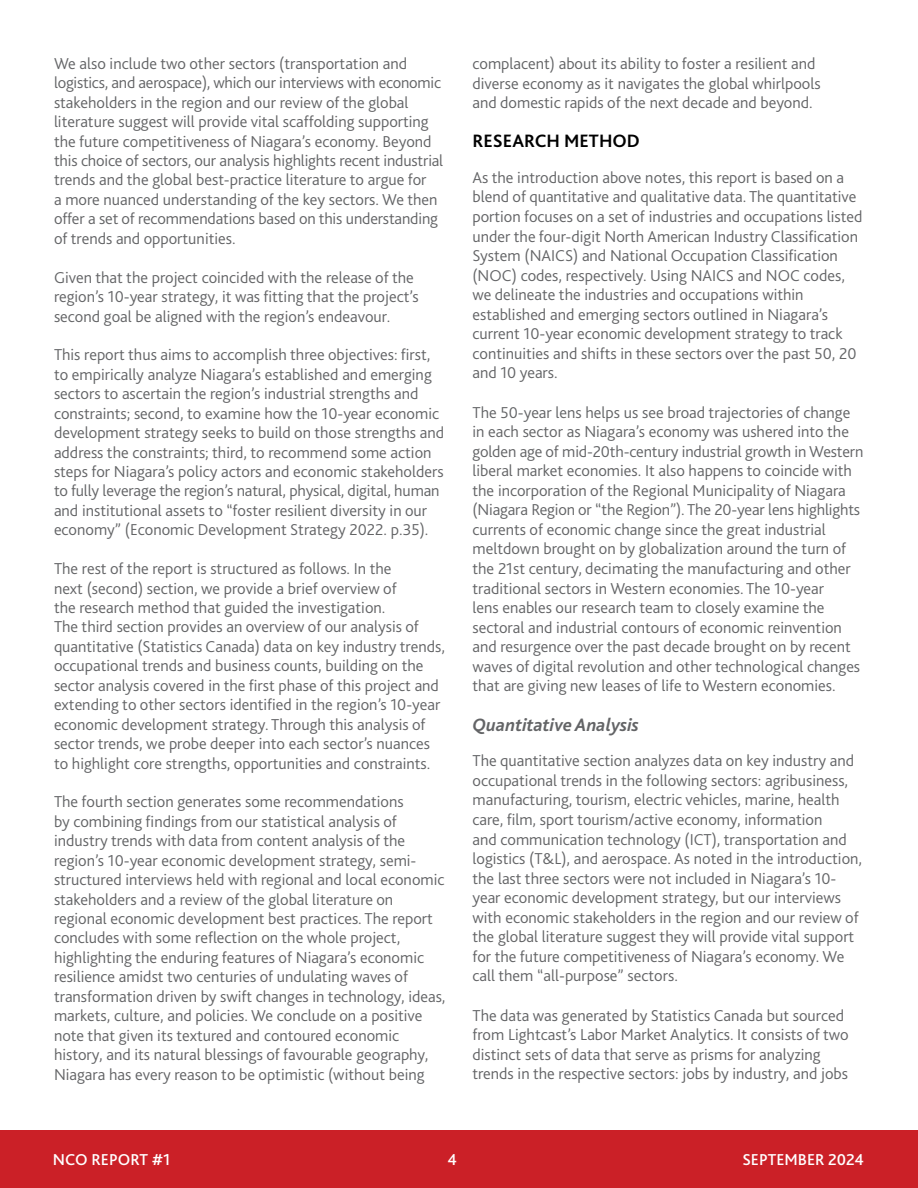
<style>
.page{position:relative;width:918px;height:1188px;background:#fff}
.page>*{position:absolute;margin:0;border:0;box-sizing:border-box;transform-origin:0 0}
.t1{font:italic 700 18.75px "Bliss 2";color:#636466}
.t2{font:700 18.75px "Bliss 2";color:#000}
.t3{font:300 16.5px/19.5px "Bliss 2";color:#636466}
.t4{font:500 16.5px "Bliss 2";color:#fff}
</style>
<div class="page">
<div style="left:0;top:1130px;width:918px;height:58px;background:#cb2027"></div>
<p class="t3" style="left:54px;top:53px;width:391px">We also include two other sectors (transportation and logistics, and aerospace), which our interviews with economic stakeholders in the region and our review of the global literature suggest will provide vital scaffolding supporting the future competitiveness of Niagara’s economy. Beyond this choice of sectors, our analysis highlights recent industrial trends and the global best-practice literature to argue for<br>a more nuanced understanding of the key sectors. We then offer a set of recommendations based on this understanding of trends and opportunities.</p>
<p class="t3" style="left:54px;top:267px;width:366px">Given that the project coincided with the release of the region’s 10-year strategy, it was fitting that the project’s second goal be aligned with the region’s endeavour.</p>
<p class="t3" style="left:54px;top:345px;width:392px">This report thus aims to accomplish three objectives: first, to empirically analyze Niagara’s established and emerging sectors to ascertain the region’s industrial strengths and constraints; second, to examine how the 10-year economic development strategy seeks to build on those strengths and address the constraints; third, to recommend some action steps for Niagara’s policy actors and economic stakeholders to fully leverage the region’s natural, physical, digital, human and institutional assets to “foster resilient diversity in our economy” (Economic Development Strategy 2022. p.35).</p>
<p class="t3" style="left:54px;top:559px;width:392px">The rest of the report is structured as follows. In the<br>next (second) section, we provide a brief overview of<br>the research method that guided the investigation.<br>The third section provides an overview of our analysis of quantitative (Statistics Canada) data on key industry trends, occupational trends and business counts, building on the sector analysis covered in the first phase of this project and extending to other sectors identified in the region’s 10-year economic development strategy. Through this analysis of sector trends, we probe deeper into each sector’s nuances to highlight core strengths, opportunities and constraints.</p>
<p class="t3" style="left:54px;top:792px;width:393px">The fourth section generates some recommendations<br>by combining findings from our statistical analysis of industry trends with data from content analysis of the region’s 10-year economic development strategy, semi&shy;structured interviews held with regional and local economic stakeholders and a review of the global literature on regional economic development best practices. The report concludes with some reflection on the whole project, highlighting the enduring features of Niagara’s economic resilience amidst two centuries of undulating waves of transformation driven by swift changes in technology, ideas, markets, culture, and policies. We conclude on a positive note that given its textured and contoured economic history, and its natural blessings of favourable geography, Niagara has every reason to be optimistic (without being</p>
<p class="t3" style="left:473px;top:53px;width:350px">complacent) about its ability to foster a resilient and diverse economy as it navigates the global whirlpools and domestic rapids of the next decade and beyond.</p>
<p class="t2" style="left:472px;top:129px;width:169px">RESEARCH METHOD</p>
<p class="t3" style="left:472px;top:167px;width:391px">As the introduction above notes, this report is based on a blend of quantitative and qualitative data. The quantitative portion focuses on a set of industries and occupations listed under the four-digit North American Industry Classification System (NAICS) and National Occupation Classification (NOC) codes, respectively. Using NAICS and NOC codes, we delineate the industries and occupations within established and emerging sectors outlined in Niagara’s current 10-year economic development strategy to track continuities and shifts in these sectors over the past 50, 20 and 10 years.</p>
<p class="t3" style="left:472px;top:402px;width:392px">The 50-year lens helps us see broad trajectories of change in each sector as Niagara’s economy was ushered into the golden age of mid-20th-century industrial growth in Western liberal market economies. It also happens to coincide with the incorporation of the Regional Municipality of Niagara (Niagara Region or “the Region”). The 20-year lens highlights currents of economic change since the great industrial meltdown brought on by globalization around the turn of the 21st century, decimating the manufacturing and other traditional sectors in Western economies. The 10-year<br>lens enables our research team to closely examine the sectoral and industrial contours of economic reinvention and resurgence over the past decade brought on by recent waves of digital revolution and other technological changes that are giving new leases of life to Western economies.</p>
<p class="t1" style="left:472px;top:713px;width:168px">Quantitative Analysis</p>
<p class="t3" style="left:472px;top:751px;width:391px">The quantitative section analyzes data on key industry and occupational trends in the following sectors: agribusiness, manufacturing, tourism, electric vehicles, marine, health care, film, sport tourism/active economy, information<br>and communication technology (ICT), transportation and logistics (T&amp;L), and aerospace. As noted in the introduction, the last three sectors were not included in Niagara’s 10- year economic development strategy, but our interviews with economic stakeholders in the region and our review of the global literature suggest they will provide vital support for the future competitiveness of Niagara’s economy. We call them “all-purpose” sectors.</p>
<p class="t3" style="left:472px;top:1005px;width:378px">The data was generated by Statistics Canada but sourced from Lightcast’s Labor Market Analytics. It consists of two distinct sets of data that serve as prisms for analyzing trends in the respective sectors: jobs by industry, and jobs</p>
<p class="t4" style="left:53px;top:1149px;width:119px">NCO REPORT #1</p>
<p class="t4" style="left:448px;top:1149px;width:11px">4</p>
<p class="t4" style="left:742px;top:1149px;width:123px">SEPTEMBER 2024</p>
</div>
